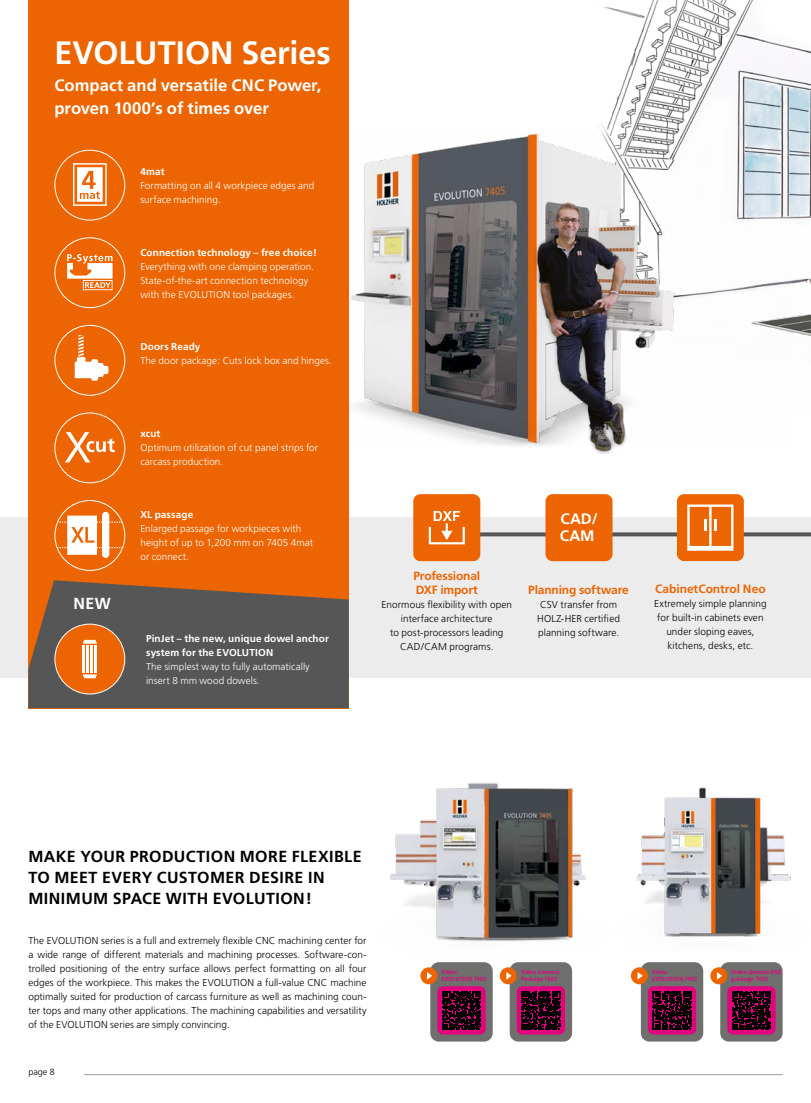
<style>
.page{position:relative;width:811px;height:1103px;background:#fff}
.page>*{position:absolute;margin:0;border:0;box-sizing:border-box;transform-origin:0 0}
.t1{font:700 32.3px "Frutiger";color:#fff}
.t2{font:700 16.6px/22.2px "Frutiger";color:#fff}
.t3{font:700 16px/21px "Frutiger";letter-spacing:.025em;color:#000}
.t4{font:700 16px "Frutiger";color:#fff}
.t5{font:700 15.2px "Frutiger";letter-spacing:.005em;color:#fff}
.t6{font:700 12px/14px "Frutiger";letter-spacing:-.01em;color:#ec6502}
.t7{font:300 10px/14px "Frutiger";letter-spacing:.01em;color:#000;text-align:center}
.t8{font:300 10px/14px "Frutiger";letter-spacing:.005em;color:#fff}
.t9{font:700 10px/14px "Frutiger";letter-spacing:.01em;color:#fff}
.t10{font:300 9px "Frutiger";color:#000}
.t11{font:700 condensed 6px/7px "Frutiger";letter-spacing:.035em;color:#e5007d}
</style>
<div class="page">
<img style="left:604px;top:0;width:207px;height:97px">
<img style="left:670px;top:61px;width:141px;height:36px">
<img style="left:351px;top:159px;width:36px;height:260px">
<img style="left:387px;top:97px;width:424px;height:357px">
<div style="left:0;top:517px;width:811px;height:161px;background:#ececed"></div>
<svg style="left:480px;top:532px;width:331px;height:4px"></svg>
<div style="left:28px;top:0;width:321px;height:708px;background:#ec6502"></div>
<svg style="left:28px;top:580px;width:321px;height:128px;background:#67584c"></svg>
<img style="left:636px;top:787px;width:155px;height:150px">
<img style="left:390px;top:783px;width:196px;height:183px">
<div style="left:545px;top:494px;width:67px;height:67px;background:#ec6502;border-radius:7px"></div>
<div style="left:413px;top:494px;width:67px;height:67px;background:#ec6502;border-radius:7px"></div>
<svg style="left:429px;top:511px;width:36px;height:33px"></svg>
<div style="left:677px;top:494px;width:67px;height:67px;background:#ec6502;border-radius:7px"></div>
<svg style="left:687px;top:504px;width:47px;height:47px"></svg>
<svg style="left:73px;top:163px;width:34px;height:43px"></svg>
<div style="left:54px;top:150px;width:71px;height:71px;border:1px solid #fff;border-radius:50%"></div>
<svg style="left:67px;top:254px;width:46px;height:36px"></svg>
<div style="left:54px;top:237px;width:71px;height:71px;border:1px solid #fff;border-radius:50%"></div>
<svg style="left:75px;top:335px;width:33px;height:46px"></svg>
<div style="left:54px;top:325px;width:71px;height:71px;border:1px solid #fff;border-radius:50%"></div>
<div style="left:102px;top:512px;width:7px;height:46px;background:#fff;border-radius:4px"></div>
<svg style="left:56px;top:515px;width:69px;height:40px"></svg>
<div style="left:54px;top:500px;width:71px;height:71px;border:1px solid #fff;border-radius:50%"></div>
<div style="left:55px;top:624px;width:70px;height:70px;background:#ec6502;border-radius:50%"></div>
<hr style="left:95px;top:645px;width:2px;height:27px;background:#fff">
<hr style="left:91px;top:645px;width:2px;height:27px;background:#fff">
<hr style="left:87px;top:645px;width:2px;height:27px;background:#fff">
<hr style="left:83px;top:645px;width:2px;height:27px;background:#fff">
<svg style="left:83px;top:640px;width:14px;height:4px"></svg>
<svg style="left:83px;top:674px;width:14px;height:4px"></svg>
<div style="left:54px;top:623px;width:71px;height:71px;border:1px solid #fff;border-radius:50%"></div>
<svg style="left:65px;top:432px;width:50px;height:30px"></svg>
<div style="left:54px;top:412px;width:71px;height:71px;border:1px solid #fff;border-radius:50%"></div>
<hr style="left:84px;top:1074px;width:698px;height:1px;background:#9c9d9d">
<div style="left:641px;top:962px;width:62px;height:79px;background:#6f6f6e;border-radius:9px"></div>
<div style="left:648px;top:986px;width:48px;height:48px;background:#e5007d;border-radius:6px"></div>
<svg style="left:652px;top:991px;width:39px;height:39px"></svg>
<div style="left:631px;top:967px;width:17px;height:17px;background:#ec6502;border-radius:50%"></div>
<svg style="left:637px;top:972px;width:6px;height:7px"></svg>
<div style="left:430px;top:962px;width:63px;height:79px;background:#6f6f6e;border-radius:9px"></div>
<div style="left:437px;top:986px;width:48px;height:48px;background:#e5007d;border-radius:6px"></div>
<svg style="left:442px;top:991px;width:39px;height:39px"></svg>
<div style="left:420px;top:967px;width:17px;height:17px;background:#ec6502;border-radius:50%"></div>
<svg style="left:427px;top:972px;width:5px;height:7px"></svg>
<div style="left:720px;top:962px;width:62px;height:79px;background:#6f6f6e;border-radius:9px"></div>
<div style="left:727px;top:986px;width:48px;height:48px;background:#e5007d;border-radius:6px"></div>
<svg style="left:732px;top:991px;width:39px;height:39px"></svg>
<div style="left:710px;top:967px;width:17px;height:17px;background:#ec6502;border-radius:50%"></div>
<svg style="left:717px;top:972px;width:5px;height:7px"></svg>
<div style="left:510px;top:962px;width:62px;height:79px;background:#6f6f6e;border-radius:9px"></div>
<div style="left:517px;top:986px;width:48px;height:48px;background:#e5007d;border-radius:6px"></div>
<svg style="left:521px;top:991px;width:39px;height:39px"></svg>
<div style="left:500px;top:967px;width:17px;height:17px;background:#ec6502;border-radius:50%"></div>
<svg style="left:506px;top:972px;width:5px;height:7px"></svg>
<h1 class="t1" style="left:54px;top:34px;width:278px">EVOLUTION Series</h1>
<h2 class="t2" style="left:54px;top:74px;width:269px">Compact and versatile CNC Power, proven 1000’s of times over</h2>
<p class="t9" style="left:140px;top:164px;width:26px">4mat</p>
<p class="t8" style="left:140px;top:178px;width:175px">Formatting on all 4 workpiece edges and surface machining.</p>
<p class="t9" style="left:140px;top:245px;width:178px">Connection technology – free choice!</p>
<p class="t8" style="left:140px;top:259px;width:175px">Everything with one clamping operation.<br>State-of-the-art connection technology with the EVOLUTION tool packages.</p>
<p class="t9" style="left:140px;top:340px;width:62px">Doors Ready</p>
<p class="t8" style="left:140px;top:354px;width:193px">The door package: Cuts lock box and hinges.</p>
<p class="t9" style="left:140px;top:427px;width:22px">xcut</p>
<p class="t8" style="left:140px;top:441px;width:179px">Optimum utilization of cut panel strips for carcass production.</p>
<h3 class="t4" style="left:74px;top:594px;width:39px">NEW</h3>
<p class="t9" style="left:140px;top:508px;width:54px">XL passage</p>
<p class="t8" style="left:140px;top:522px;width:174px">Enlarged passage for workpieces with height of up to 1,200 mm on 7405 4mat or connect.</p>
<p class="t9" style="left:146px;top:631px;width:184px">PinJet – the new, unique dowel anchor system for the EVOLUTION</p>
<p class="t8" style="left:146px;top:659px;width:165px">The simplest way to fully automatically insert 8 mm wood dowels.</p>
<p class="t6" style="left:413px;top:569px;width:68px">Professional<br>DXF import</p>
<p class="t7" style="left:381px;top:598px;width:132px">Enormous flexibility with open interface architecture<br>to post-processors leading<br>CAD/CAM programs.</p>
<h3 class="t5" style="left:560px;top:510px;width:39px">CAD/</h3>
<h3 class="t5" style="left:560px;top:527px;width:36px">CAM</h3>
<p class="t6" style="left:528px;top:582px;width:102px">Planning software</p>
<p class="t7" style="left:537px;top:597px;width:84px;text-align:left">CSV transfer from<br>HOLZ-HER certified planning software.</p>
<p class="t6" style="left:655px;top:581px;width:112px">CabinetControl Neo</p>
<p class="t7" style="left:654px;top:596px;width:114px">Extremely simple planning for built-in cabinets even under sloping eaves, kitchens, desks, etc.</p>
<h3 class="t3" style="left:28px;top:846px;width:335px">MAKE YOUR PRODUCTION MORE FLEXIBLE<br>TO MEET EVERY CUSTOMER DESIRE IN<br>MINIMUM SPACE WITH EVOLUTION!</h3>
<p class="t7" style="left:28px;top:933px;width:340px;text-align:justify">The EVOLUTION series is a full and extremely flexible CNC machining center for a wide range of different materials and machining processes. Software-con&shy;trolled positioning of the entry surface allows perfect formatting on all four edges of the workpiece. This makes the EVOLUTION a full-value CNC machine optimally suited for production of carcass furniture as well as machining coun&shy;ter tops and many other applications. The machining capabilities and versatility of the EVOLUTION series are simply convincing.</p>
<p class="t10" style="left:28px;top:1066px;width:28px">page 8</p>
<p class="t11" style="left:441px;top:968px;width:47px">Video<br>EVOLUTION 7405</p>
<p class="t11" style="left:731px;top:968px;width:51px">Video Quattro HSK package 7402</p>
<p class="t11" style="left:521px;top:968px;width:40px">Video Connect<br>Package 7405</p>
<p class="t11" style="left:652px;top:968px;width:46px">Video<br>EVOLUTION 7402</p>
</div>
